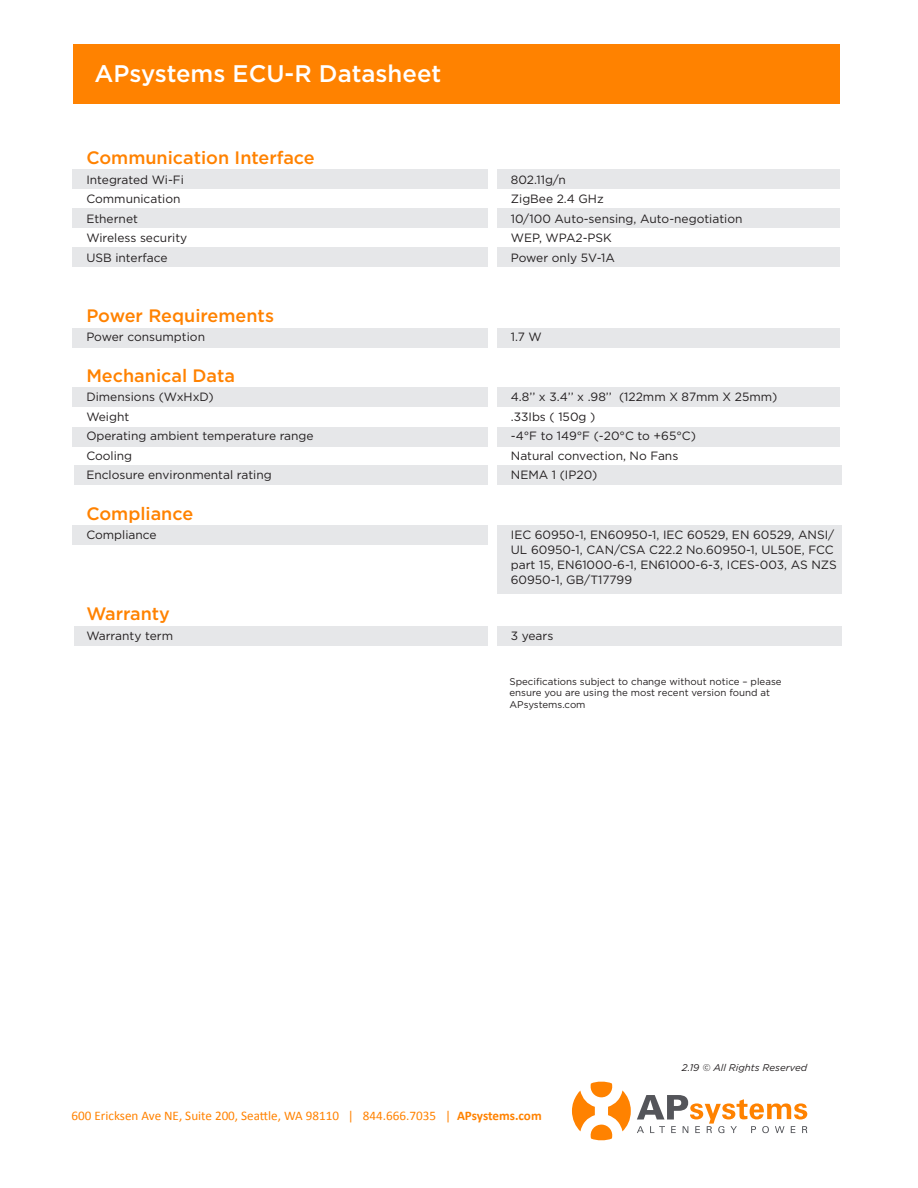
<style>
.page{position:relative;width:918px;height:1188px;background:#fff}
.page>*{position:absolute;margin:0;border:0;box-sizing:border-box;transform-origin:0 0}
.t1{font:500 24px "Gotham";color:#fff}
.t2{font:500 18px "Gotham";color:#ff8200}
.t3{font:13.2px "Calibri";color:#ff8200}
.t4{font:12px/15px "Gotham";color:#231f20}
.t5{font:9.75px/11.7px "Gotham";color:#231f20}
.t6{font:italic 9.75px "Gotham";color:#231f20}
.s1{font-weight:700}
</style>
<div class="page">
<div style="left:73px;top:427px;width:767px;height:20px;background:#e6e7e9"></div>
<div style="left:73px;top:45px;width:767px;height:59px;background:#ff8200"></div>
<div style="left:73px;top:169px;width:767px;height:20px;background:#e6e7e9"></div>
<div style="left:73px;top:208px;width:767px;height:20px;background:#e6e7e9"></div>
<div style="left:73px;top:247px;width:767px;height:20px;background:#e6e7e9"></div>
<div style="left:73px;top:329px;width:767px;height:19px;background:#e6e7e9"></div>
<div style="left:73px;top:388px;width:767px;height:19px;background:#e6e7e9"></div>
<div style="left:74px;top:465px;width:768px;height:20px;background:#e6e7e9"></div>
<div style="left:73px;top:525px;width:767px;height:20px;background:#e6e7e9"></div>
<div style="left:74px;top:626px;width:768px;height:19px;background:#e6e7e9"></div>
<svg style="left:572px;top:1081px;width:59px;height:60px"></svg>
<svg style="left:637px;top:1095px;width:170px;height:38px"></svg>
<div style="left:496px;top:525px;width:346px;height:28px;background:#e6e7e9"></div>
<div style="left:488px;top:549px;width:354px;height:45px;background:#e6e7e9"></div>
<div style="left:488px;top:167px;width:8px;height:863px;background:#fff"></div>
<p class="t1" style="left:94px;top:60px;width:348px">APsystems ECU-R Datasheet</p>
<p class="t2" style="left:86px;top:148px;width:230px">Communication Interface</p>
<p class="t4" style="left:86px;top:172px;width:99px">Integrated Wi-Fi</p>
<p class="t4" style="left:511px;top:172px;width:56px">802.11g/n</p>
<p class="t4" style="left:86px;top:191px;width:96px">Communication</p>
<p class="t4" style="left:511px;top:191px;width:94px">ZigBee 2.4 GHz</p>
<p class="t4" style="left:86px;top:211px;width:53px">Ethernet</p>
<p class="t4" style="left:511px;top:211px;width:233px">10/100 Auto-sensing, Auto-negotiation</p>
<p class="t4" style="left:86px;top:230px;width:102px">Wireless security</p>
<p class="t4" style="left:511px;top:230px;width:103px">WEP, WPA2-PSK</p>
<p class="t4" style="left:86px;top:250px;width:83px">USB interface</p>
<p class="t4" style="left:511px;top:250px;width:106px">Power only 5V-1A</p>
<p class="t2" style="left:86px;top:305px;width:189px">Power Requirements</p>
<p class="t4" style="left:86px;top:329px;width:120px">Power consumption</p>
<p class="t4" style="left:511px;top:329px;width:33px">1.7 W</p>
<p class="t2" style="left:86px;top:365px;width:150px">Mechanical Data</p>
<p class="t4" style="left:86px;top:389px;width:129px">Dimensions (WxHxD)</p>
<p class="t4" style="left:511px;top:389px;width:268px">4.8’’ x 3.4’’ x .98’’ (122mm X 87mm X 25mm)</p>
<p class="t4" style="left:86px;top:409px;width:44px">Weight</p>
<p class="t4" style="left:511px;top:409px;width:86px">.33Ibs ( 150g )</p>
<p class="t4" style="left:86px;top:428px;width:229px">Operating ambient temperature range</p>
<p class="t4" style="left:511px;top:428px;width:187px">-4°F to 149°F (-20°C to +65°C)</p>
<p class="t4" style="left:86px;top:448px;width:47px">Cooling</p>
<p class="t4" style="left:511px;top:448px;width:169px">Natural convection, No Fans</p>
<p class="t4" style="left:86px;top:467px;width:187px">Enclosure environmental rating</p>
<p class="t4" style="left:511px;top:467px;width:88px">NEMA 1 (IP20)</p>
<p class="t2" style="left:86px;top:503px;width:108px">Compliance</p>
<p class="t4" style="left:86px;top:527px;width:72px">Compliance</p>
<p class="t4" style="left:511px;top:527px;width:327px">IEC 60950-1, EN60950-1, IEC 60529, EN 60529, ANSI/ UL 60950-1, CAN/CSA C22.2 No.60950-1, UL50E, FCC part 15, EN61000-6-1, EN61000-6-3, ICES-003, AS NZS 60950-1, GB/T17799</p>
<p class="t2" style="left:86px;top:604px;width:85px">Warranty</p>
<p class="t4" style="left:86px;top:628px;width:88px">Warranty term</p>
<p class="t4" style="left:511px;top:628px;width:44px">3 years</p>
<p class="t5" style="left:509px;top:675px;width:274px">Specifications subject to change without notice – please ensure you are using the most recent version found at</p>
<p class="t5" style="left:509px;top:699px;width:78px">APsystems.com</p>
<p class="t3" style="left:72px;top:1108px;width:472px">600 Ericksen Ave NE, Suite 200, Seattle, WA 98110 | 844.666.7035 | <span class="s1">APsystems.com</span></p>
<p class="t6" style="left:682px;top:1062px;width:127px">2.19 © All Rights Reserved</p>
</div>
